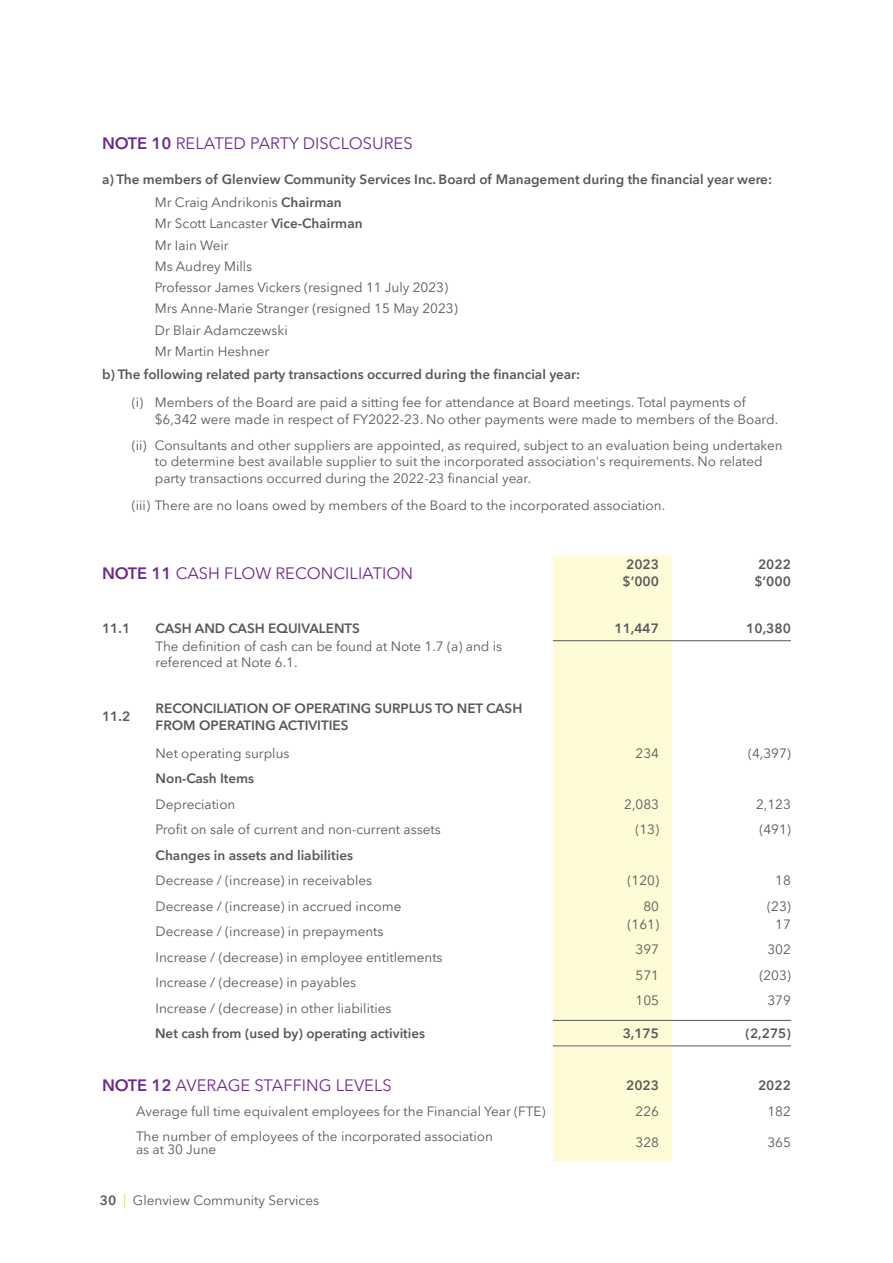
<style>
.page{position:relative;width:893px;height:1263px;background:#fff}
.page>*{position:absolute;margin:0;border:0;box-sizing:border-box;transform-origin:0 0}
.Notes_number_heads{font:16.5px "Avenir Next LT Pro";color:#6e2a8e}
.t1{font:13.5px/16.5px "Avenir Next LT Pro";color:#57585a}
.t2{font:600 13.5px/16.5px "Avenir Next LT Pro";color:#57585a}
.s1{font-weight:600}
.s2{color:#d5df3e}
</style>
<div class="page">
<div style="left:553px;top:556px;width:119px;height:489px;background:#fffbd6"></div>
<hr style="left:553px;top:640px;width:119px;height:1px;background:#57585a">
<hr style="left:672px;top:640px;width:119px;height:1px;background:#57585a">
<hr style="left:553px;top:1020px;width:119px;height:1px;background:#57585a">
<hr style="left:672px;top:1020px;width:119px;height:1px;background:#57585a">
<hr style="left:553px;top:1045px;width:119px;height:1px;background:#57585a">
<hr style="left:672px;top:1045px;width:119px;height:1px;background:#57585a">
<div style="left:553px;top:1047px;width:119px;height:114px;background:#fffbd6"></div>
<p class="Notes_number_heads" style="left:102px;top:133px;width:312px"><span class="s1">NOTE 10</span> RELATED PARTY DISCLOSURES</p>
<p class="t2" style="left:102px;top:171px;width:671px">a) The members of Glenview Community Services Inc. Board of Management during the financial year were:</p>
<p class="t1" style="left:155px;top:194px;width:188px">Mr Craig Andrikonis <span class="s1">Chairman</span></p>
<p class="t1" style="left:155px;top:215px;width:209px">Mr Scott Lancaster <span class="s1">Vice-Chairman</span></p>
<p class="t1" style="left:155px;top:237px;width:75px">Mr Iain Weir</p>
<p class="t1" style="left:155px;top:258px;width:99px">Ms Audrey Mills</p>
<p class="t1" style="left:155px;top:279px;width:295px">Professor James Vickers (resigned 11 July 2023)</p>
<p class="t1" style="left:155px;top:300px;width:305px">Mrs Anne-Marie Stranger (resigned 15 May 2023)</p>
<p class="t1" style="left:155px;top:322px;width:134px">Dr Blair Adamczewski</p>
<p class="t1" style="left:155px;top:343px;width:116px">Mr Martin Heshner</p>
<p class="t2" style="left:102px;top:366px;width:480px">b) The following related party transactions occurred during the financial year:</p>
<p class="t1" style="left:132px;top:394px;width:13px">(i)</p>
<p class="t1" style="left:155px;top:394px;width:625px">Members of the Board are paid a sitting fee for attendance at Board meetings. Total payments of $6,342 were made in respect of FY2022-23. No other payments were made to members of the Board.</p>
<p class="t1" style="left:132px;top:437px;width:16px">(ii)</p>
<p class="t1" style="left:155px;top:437px;width:629px">Consultants and other suppliers are appointed, as required, subject to an evaluation being undertaken to determine best available supplier to suit the incorporated association's requirements. No related party transactions occurred during the 2022-23 financial year.</p>
<p class="t1" style="left:132px;top:496px;width:535px">(iii) There are no loans owed by members of the Board to the incorporated association.</p>
<p class="Notes_number_heads" style="left:102px;top:563px;width:313px"><span class="s1">NOTE 11</span> CASH FLOW RECONCILIATION</p>
<p class="t2" style="left:622px;top:556px;width:38px">2023 $’000</p>
<p class="t2" style="left:754px;top:556px;width:38px">2022 $’000</p>
<p class="t2" style="left:102px;top:620px;width:30px">11.1</p>
<p class="t2" style="left:156px;top:620px;width:206px">CASH AND CASH EQUIVALENTS</p>
<p class="t2" style="left:614px;top:620px;width:46px">11,447</p>
<p class="t2" style="left:746px;top:620px;width:46px">10,380</p>
<p class="t1" style="left:156px;top:638px;width:348px">The definition of cash can be found at Note 1.7 (a) and is referenced at Note 6.1.</p>
<p class="t2" style="left:102px;top:708px;width:30px">11.2</p>
<p class="t2" style="left:156px;top:700px;width:368px">RECONCILIATION OF OPERATING SURPLUS TO NET CASH<br>FROM OPERATING ACTIVITIES</p>
<p class="t1" style="left:156px;top:745px;width:135px">Net operating surplus</p>
<p class="t1" style="left:636px;top:745px;width:25px">234</p>
<p class="t1" style="left:748px;top:745px;width:44px">(4,397)</p>
<p class="t2" style="left:156px;top:770px;width:100px">Non-Cash Items</p>
<p class="t1" style="left:156px;top:796px;width:81px">Depreciation</p>
<p class="t1" style="left:624px;top:796px;width:36px">2,083</p>
<p class="t1" style="left:756px;top:796px;width:36px">2,123</p>
<p class="t1" style="left:156px;top:821px;width:287px">Profit on sale of current and non-current assets</p>
<p class="t1" style="left:635px;top:821px;width:25px">(13)</p>
<p class="t1" style="left:759px;top:821px;width:33px">(491)</p>
<p class="t2" style="left:156px;top:847px;width:199px">Changes in assets and liabilities</p>
<p class="t1" style="left:156px;top:872px;width:218px">Decrease / (increase) in receivables</p>
<p class="t1" style="left:627px;top:872px;width:33px">(120)</p>
<p class="t1" style="left:775px;top:872px;width:17px">18</p>
<p class="t1" style="left:156px;top:898px;width:247px">Decrease / (increase) in accrued income</p>
<p class="t1" style="left:643px;top:898px;width:17px">80</p>
<p class="t1" style="left:767px;top:898px;width:25px">(23)</p>
<p class="t1" style="left:156px;top:923px;width:229px">Decrease / (increase) in prepayments</p>
<p class="t1" style="left:627px;top:916px;width:33px">(161)</p>
<p class="t1" style="left:775px;top:916px;width:17px">17</p>
<p class="t1" style="left:156px;top:949px;width:288px">Increase / (decrease) in employee entitlements</p>
<p class="t1" style="left:156px;top:974px;width:202px">Increase / (decrease) in payables</p>
<p class="t1" style="left:156px;top:1000px;width:237px">Increase / (decrease) in other liabilities</p>
<p class="t1" style="left:636px;top:941px;width:25px">397</p>
<p class="t1" style="left:767px;top:941px;width:25px">302</p>
<p class="t1" style="left:636px;top:967px;width:25px">571</p>
<p class="t1" style="left:759px;top:967px;width:33px">(203)</p>
<p class="t1" style="left:636px;top:992px;width:25px">105</p>
<p class="t1" style="left:767px;top:992px;width:25px">379</p>
<p class="t2" style="left:155px;top:1025px;width:272px">Net cash from (used by) operating activities</p>
<p class="t2" style="left:623px;top:1025px;width:38px">3,175</p>
<p class="t2" style="left:746px;top:1025px;width:47px">(2,275)</p>
<p class="Notes_number_heads" style="left:102px;top:1076px;width:291px"><span class="s1">NOTE 12</span> AVERAGE STAFFING LEVELS</p>
<p class="t2" style="left:626px;top:1077px;width:34px">2023</p>
<p class="t2" style="left:758px;top:1077px;width:34px">2022</p>
<p class="t1" style="left:136px;top:1103px;width:411px">Average full time equivalent employees for the Financial Year (FTE)</p>
<p class="t1" style="left:636px;top:1103px;width:25px">226</p>
<p class="t1" style="left:767px;top:1103px;width:25px">182</p>
<p class="t1" style="left:136px;top:1129px;width:358px;line-height:13.5px">The number of employees of the incorporated association as at 30 June</p>
<p class="t1" style="left:636px;top:1134px;width:25px">328</p>
<p class="t1" style="left:767px;top:1134px;width:25px">365</p>
<p class="t1" style="left:100px;top:1192px;width:221px"><span class="s1">30</span> <span class="s2">|</span> Glenview Community Services</p>
</div>
